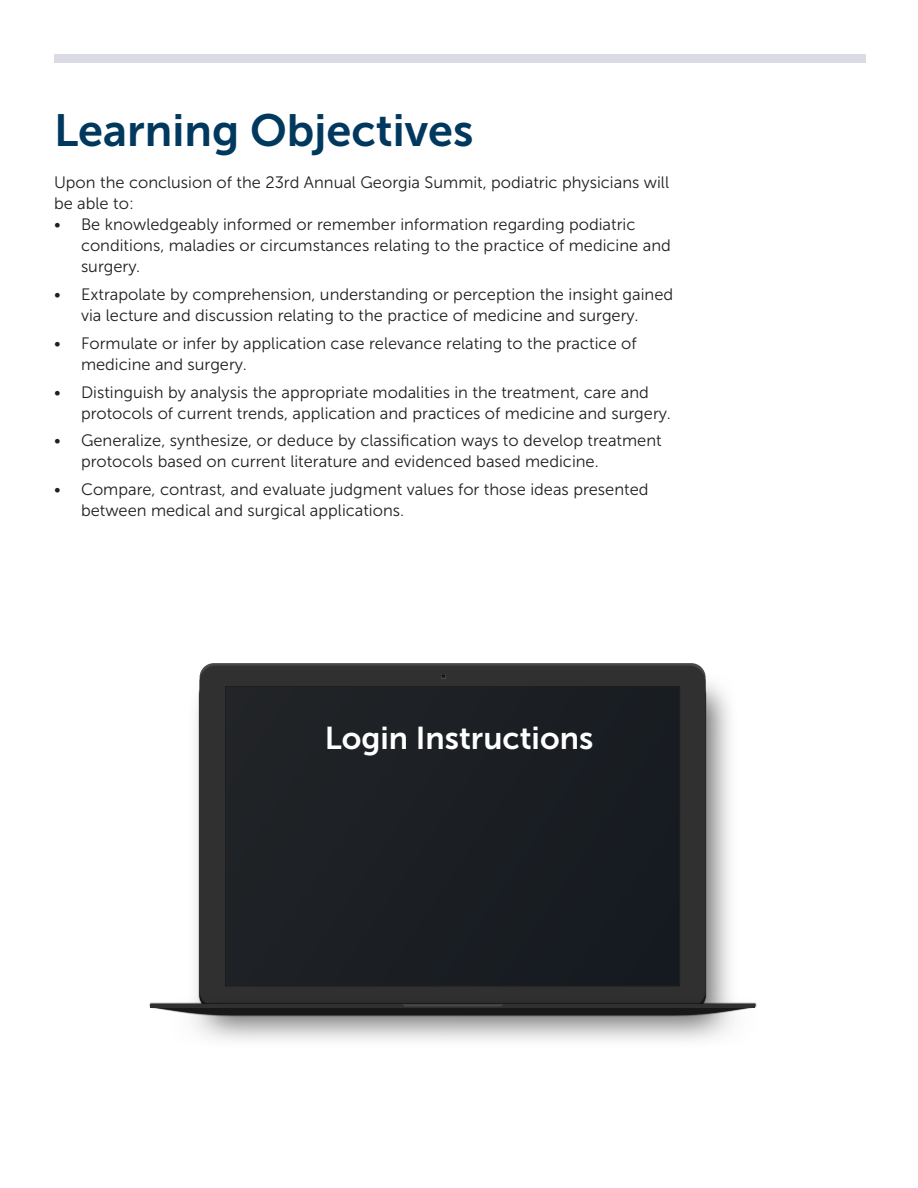
<style>
.page{position:relative;width:918px;height:1188px;background:#fff}
.page>*{position:absolute;margin:0;border:0;box-sizing:border-box;transform-origin:0 0}
.t1{font:45px "Museo Sans 700";color:#00385e}
.t2{font:31.5px "Museo Sans 700";color:#fff}
.t3{font:16.5px/21px "Museo Sans 300";color:#231f20}
</style>
<div class="page">
<div style="left:54px;top:54px;width:811px;height:8px;background:#dbdbe6"></div>
<div style="left:200px;top:666px;width:506px;height:329px;background:#303030"></div>
<div style="left:224px;top:685px;width:457px;height:302px;background:#1b1f23"></div>
<img style="left:158px;top:995px;width:599px;height:48px">
<img style="left:149px;top:1003px;width:607px;height:13px">
<svg style="left:150px;top:1004px;width:605px;height:11px;background:#2e2e2e"></svg>
<svg style="left:441px;top:674px;width:4px;height:4px"></svg>
<p class="t1" style="left:54px;top:105px;width:421px">Learning Objectives</p>
<p class="t3" style="left:54px;top:172px;width:617px">Upon the conclusion of the 23rd Annual Georgia Summit, podiatric physicians will be able to:</p>
<p class="t3" style="left:81px;top:214px;width:591px;text-indent:-27px">• Be knowledgeably informed or remember information regarding podiatric conditions, maladies or circumstances relating to the practice of medicine and surgery.</p>
<p class="t3" style="left:54px;top:284px;width:621px;text-align:center">• Extrapolate by comprehension, understanding or perception the insight gained via lecture and discussion relating to the practice of medicine and surgery.</p>
<p class="t3" style="left:81px;top:333px;width:557px;text-indent:-27px">• Formulate or infer by application case relevance relating to the practice of medicine and surgery.</p>
<p class="t3" style="left:81px;top:382px;width:591px;text-indent:-27px">• Distinguish by analysis the appropriate modalities in the treatment, care and protocols of current trends, application and practices of medicine and surgery.</p>
<p class="t3" style="left:81px;top:430px;width:582px;text-indent:-27px">• Generalize, synthesize, or deduce by classification ways to develop treatment protocols based on current literature and evidenced based medicine.</p>
<p class="t3" style="left:81px;top:479px;width:569px;text-indent:-27px">• Compare, contrast, and evaluate judgment values for those ideas presented between medical and surgical applications.</p>
<p class="t2" style="left:325px;top:721px;width:270px">Login Instructions</p>
</div>
